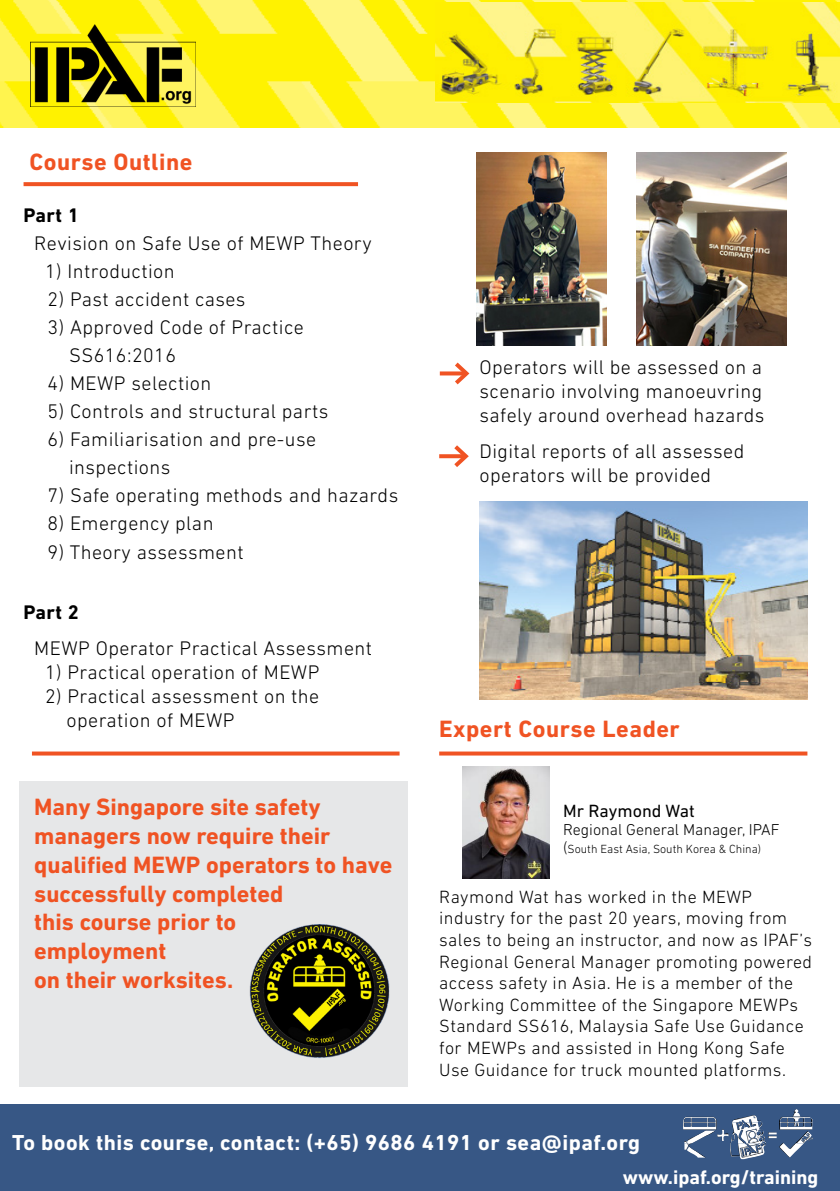
<style>
.page{position:relative;width:840px;height:1191px;background:#fff}
.page>*{position:absolute;margin:0;border:0;box-sizing:border-box;transform-origin:0 0}
.t1{font:700 24px/28.8px "DIN Next LT Pro";color:#f05323}
.t2{font:700 24px "DIN Next LT Pro";letter-spacing:.02em;color:#f05323}
.t3{font:700 22px "DIN Next LT Pro";letter-spacing:.02em;color:#fff}
.t4{font:300 20px/24px "DIN Next LT Pro";letter-spacing:.02em;color:#000}
.t5{font:700 20px "DIN Next LT Pro";color:#fff}
.t6{font:700 20px "DIN Next LT Pro";letter-spacing:.02em;color:#000}
.t7{font:300 18px/21.6px "DIN Next LT Pro";letter-spacing:.02em;color:#000}
.t8{font:18px "DIN Next LT Pro";color:#000}
.t9{font:300 16px "DIN Next LT Pro";color:#000}
.t10{font:300 12px "DIN Next LT Pro";color:#000}
.s1{font-size:16px}
</style>
<div class="page">
<img style="left:0;top:0;width:839px;height:127px">
<img style="left:31px;top:25px;width:165px;height:82px">
<div style="left:0;top:1104px;width:839px;height:87px;background:#375785"></div>
<img style="left:476px;top:152px;width:130px;height:193px">
<img style="left:636px;top:152px;width:150px;height:193px">
<svg style="left:32px;top:751px;width:367px;height:4px"></svg>
<svg style="left:439px;top:454px;width:11px;height:4px"></svg>
<svg style="left:450px;top:445px;width:19px;height:22px"></svg>
<svg style="left:439px;top:371px;width:11px;height:4px"></svg>
<svg style="left:450px;top:362px;width:20px;height:23px"></svg>
<svg style="left:24px;top:182px;width:334px;height:4px"></svg>
<svg style="left:439px;top:751px;width:368px;height:4px"></svg>
<img style="left:462px;top:767px;width:87px;height:111px">
<img style="left:435px;top:3px;width:404px;height:99px">
<img style="left:683px;top:1109px;width:129px;height:13px">
<img style="left:730px;top:1122px;width:82px;height:21px">
<img style="left:684px;top:1143px;width:119px;height:16px">
<img style="left:479px;top:501px;width:328px;height:198px">
<div style="left:20px;top:781px;width:387px;height:305px;background:#e6e7e8"></div>
<img style="left:249px;top:925px;width:141px;height:133px">
<p class="t2" style="left:30px;top:148px;width:164px">Course Outline</p>
<p class="t6" style="left:24px;top:203px;width:57px">Part 1</p>
<p class="t4" style="left:34px;top:231px;width:339px">Revision on Safe Use of MEWP Theory</p>
<p class="t4" style="left:45px;top:259px;width:131px">1) Introduction</p>
<p class="t4" style="left:48px;top:287px;width:199px">2) Past accident cases</p>
<p class="t4" style="left:69px;top:313px;width:236px;line-height:28px;text-indent:-21px">3) Approved Code of Practice<br>SS616:2016</p>
<p class="t4" style="left:48px;top:371px;width:165px">4) MEWP selection</p>
<p class="t4" style="left:48px;top:399px;width:282px">5) Controls and structural parts</p>
<p class="t4" style="left:69px;top:425px;width:248px;line-height:28px;text-indent:-21px">6) Familiarisation and pre-use inspections</p>
<p class="t4" style="left:48px;top:483px;width:352px">7) Safe operating methods and hazards</p>
<p class="t4" style="left:48px;top:511px;width:167px">8) Emergency plan</p>
<p class="t4" style="left:48px;top:539px;width:197px">9) Theory assessment</p>
<p class="t6" style="left:24px;top:600px;width:57px">Part 2</p>
<p class="t4" style="left:34px;top:635px;width:339px">MEWP Operator Practical Assessment</p>
<p class="t4" style="left:45px;top:659px;width:276px">1) Practical operation of MEWP</p>
<p class="t4" style="left:66px;top:683px;width:254px;text-indent:-21px">2) Practical assessment on the operation of MEWP</p>
<p class="t1" style="left:34px;top:792px;width:359px">Many Singapore site safety managers now require their qualified MEWP operators to have successfully completed<br>this course prior to<br>employment<br>on their worksites.</p>
<p class="t4" style="left:479px;top:355px;width:286px">Operators will be assessed on a scenario involving manoeuvring safely around overhead hazards</p>
<p class="t4" style="left:479px;top:439px;width:266px">Digital reports of all assessed operators will be provided</p>
<p class="t2" style="left:439px;top:714px;width:242px">Expert Course Leader</p>
<p class="t8" style="left:563px;top:800px;width:133px">Mr Raymond Wat</p>
<p class="t9" style="left:563px;top:820px;width:218px">Regional General Manager, IPAF</p>
<p class="t10" style="left:563px;top:842px;width:199px"><span class="s1">(</span>South East Asia, South Korea &amp; China)</p>
<p class="t7" style="left:439px;top:885px;width:374px">Raymond Wat has worked in the MEWP industry for the past 20 years, moving from sales to being an instructor, and now as IPAF’s Regional General Manager promoting powered access safety in Asia. He is a member of the Working Committee of the Singapore MEWPs Standard SS616, Malaysia Safe Use Guidance for MEWPs and assisted in Hong Kong Safe Use Guidance for truck mounted platforms.</p>
<p class="t3" style="left:12px;top:1129px;width:629px">To book this course, contact: (+65) 9686 4191 or sea@ipaf.org</p>
<p class="t5" style="left:622px;top:1165px;width:197px">www.ipaf.org/training</p>
</div>
